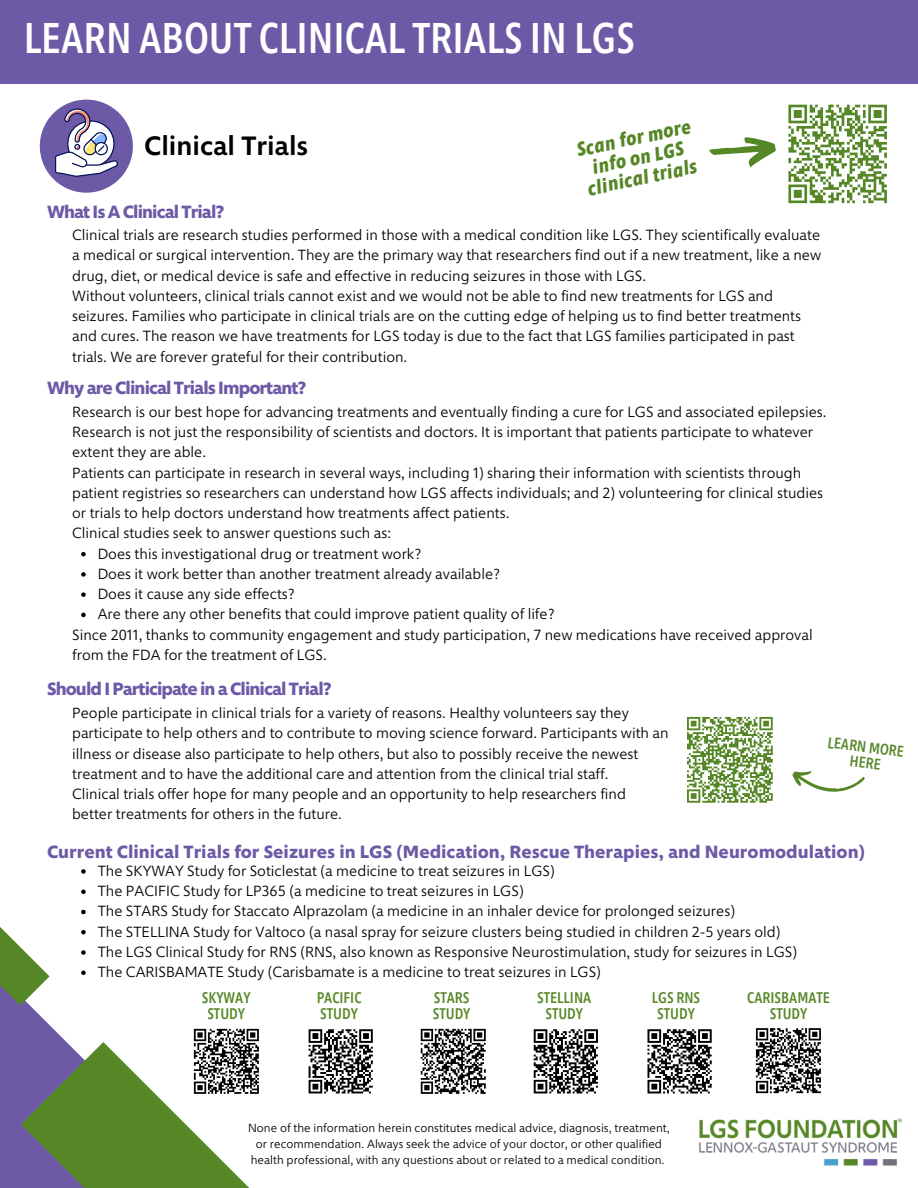
<style>
.page{position:relative;width:918px;height:1188px;background:#fff}
.page>*{position:absolute;margin:0;border:0;box-sizing:border-box;transform-origin:0 0}
.t1{font:500 condensed 43.8px "Morandi";color:#fff}
.t2{font:600 27px "Morandi";color:#000}
.t3{font:italic 700 condensed 19.8px/20.2px "Morandi";color:#568726;text-align:center}
.t4{font:700 18px "Morandi";letter-spacing:-.05em;color:#6c5aa7}
.t5{font:700 18px "Morandi";color:#6c5aa7}
.t6{font:500 condensed 15.75px/15.8px "Morandi";color:#568726;text-align:center}
.t7{font:300 15px/20.2px "Morandi";color:#000}
.t8{font:300 12px/16px "Morandi";color:#000;text-align:center}
</style>
<div class="page">
<div style="left:0;top:0;width:918px;height:84px;background:#6c5aa7"></div>
<div style="left:0;top:1005px;width:53px;height:183px;background:#6c5aa7"></div>
<svg style="left:0;top:927px;width:50px;height:78px"></svg>
<div style="left:40px;top:100px;width:93px;height:93px;background:#6c5aa7;border-radius:50%"></div>
<svg style="left:55px;top:108px;width:63px;height:69px"></svg>
<svg style="left:788px;top:104px;width:99px;height:100px"></svg>
<svg style="left:709px;top:137px;width:67px;height:30px"></svg>
<svg style="left:687px;top:716px;width:86px;height:87px"></svg>
<svg style="left:792px;top:771px;width:73px;height:21px"></svg>
<svg style="left:21px;top:1028px;width:238px;height:160px"></svg>
<svg style="left:308px;top:1029px;width:65px;height:65px"></svg>
<svg style="left:420px;top:1028px;width:66px;height:66px"></svg>
<svg style="left:533px;top:1029px;width:65px;height:65px"></svg>
<svg style="left:647px;top:1029px;width:65px;height:65px"></svg>
<svg style="left:81px;top:552px;width:5px;height:4px"></svg>
<svg style="left:81px;top:572px;width:5px;height:5px"></svg>
<svg style="left:81px;top:592px;width:5px;height:5px"></svg>
<svg style="left:81px;top:613px;width:5px;height:4px"></svg>
<svg style="left:755px;top:1028px;width:66px;height:66px"></svg>
<svg style="left:81px;top:869px;width:5px;height:5px"></svg>
<svg style="left:81px;top:889px;width:5px;height:5px"></svg>
<svg style="left:81px;top:910px;width:5px;height:4px"></svg>
<svg style="left:81px;top:930px;width:5px;height:4px"></svg>
<svg style="left:81px;top:950px;width:5px;height:5px"></svg>
<svg style="left:81px;top:970px;width:5px;height:5px"></svg>
<img style="left:699px;top:1118px;width:203px;height:48px">
<p class="t1" style="left:24px;top:6px;width:613px">LEARN ABOUT CLINICAL TRIALS IN LGS</p>
<p class="t2" style="left:144px;top:126px;width:166px">Clinical Trials</p>
<p class="t3" style="left:575px;top:140px;width:117px;rotate:-12deg">Scan for more info on LGS clinical trials</p>
<p class="t4" style="left:47px;top:198px;width:179px">What Is A Clinical Trial?</p>
<p class="t7" style="left:72px;top:225px;width:751px;text-align:justify">Clinical trials are research studies performed in those with a medical condition like LGS. They scientifically evaluate a medical or surgical intervention. They are the primary way that researchers find out if a new treatment, like a new drug, diet, or medical device is safe and effective in reducing seizures in those with LGS.</p>
<p class="t7" style="left:72px;top:286px;width:731px">Without volunteers, clinical trials cannot exist and we would not be able to find new treatments for LGS and seizures. Families who participate in clinical trials are on the cutting edge of helping us to find better treatments and cures. The reason we have treatments for LGS today is due to the fact that LGS families participated in past trials. We are forever grateful for their contribution.</p>
<p class="t4" style="left:47px;top:375px;width:261px">Why are Clinical Trials Important?</p>
<p class="t7" style="left:72px;top:402px;width:756px">Research is our best hope for advancing treatments and eventually finding a cure for LGS and associated epilepsies.<br>Research is not just the responsibility of scientists and doctors. It is important that patients participate to whatever extent they are able.</p>
<p class="t7" style="left:72px;top:462px;width:753px">Patients can participate in research in several ways, including 1) sharing their information with scientists through patient registries so researchers can understand how LGS affects individuals; and 2) volunteering for clinical studies or trials to help doctors understand how treatments affect patients.</p>
<p class="t7" style="left:72px;top:523px;width:321px">Clinical studies seek to answer questions such as:</p>
<p class="t7" style="left:98px;top:543px;width:325px">Does this investigational drug or treatment work?</p>
<p class="t7" style="left:98px;top:564px;width:404px">Does it work better than another treatment already available?</p>
<p class="t7" style="left:98px;top:584px;width:199px">Does it cause any side effects?</p>
<p class="t7" style="left:98px;top:604px;width:458px">Are there any other benefits that could improve patient quality of life?</p>
<p class="t7" style="left:72px;top:624px;width:742px">Since 2011, thanks to community engagement and study participation, 7 new medications have received approval from the FDA for the treatment of LGS.</p>
<p class="t4" style="left:47px;top:676px;width:286px">Should I Participate in a Clinical Trial?</p>
<p class="t7" style="left:72px;top:703px;width:598px">People participate in clinical trials for a variety of reasons. Healthy volunteers say they participate to help others and to contribute to moving science forward. Participants with an illness or disease also participate to help others, but also to possibly receive the newest treatment and to have the additional care and attention from the clinical trial staff.</p>
<p class="t7" style="left:72px;top:784px;width:555px">Clinical trials offer hope for many people and an opportunity to help researchers find better treatments for others in the future.</p>
<p class="t6" style="left:829px;top:734px;width:78px;rotate:7deg">LEARN MORE</p>
<p class="t6" style="left:851px;top:753px;width:33px;rotate:7deg">HERE</p>
<p class="t5" style="left:47px;top:839px;width:820px">Current Clinical Trials for Seizures in LGS (Medication, Rescue Therapies, and Neuromodulation)</p>
<p class="t7" style="left:98px;top:861px;width:459px">The SKYWAY Study for Soticlestat (a medicine to treat seizures in LGS)</p>
<p class="t7" style="left:98px;top:881px;width:428px">The PACIFIC Study for LP365 (a medicine to treat seizures in LGS)</p>
<p class="t7" style="left:98px;top:901px;width:639px">The STARS Study for Staccato Alprazolam (a medicine in an inhaler device for prolonged seizures)</p>
<p class="t7" style="left:98px;top:922px;width:685px">The STELLINA Study for Valtoco (a nasal spray for seizure clusters being studied in children 2-5 years old)</p>
<p class="t7" style="left:98px;top:942px;width:701px">The LGS Clinical Study for RNS (RNS, also known as Responsive Neurostimulation, study for seizures in LGS)</p>
<p class="t7" style="left:98px;top:962px;width:505px">The CARISBAMATE Study (Carisbamate is a medicine to treat seizures in LGS)</p>
<p class="t6" style="left:202px;top:990px;width:50px">SKYWAY</p>
<p class="t6" style="left:207px;top:1005px;width:39px">STUDY</p>
<p class="t6" style="left:317px;top:990px;width:46px">PACIFIC</p>
<p class="t6" style="left:320px;top:1005px;width:39px">STUDY</p>
<p class="t6" style="left:434px;top:990px;width:37px">STARS</p>
<p class="t6" style="left:433px;top:1005px;width:39px">STUDY</p>
<p class="t6" style="left:537px;top:990px;width:56px">STELLINA</p>
<p class="t6" style="left:545px;top:1005px;width:39px">STUDY</p>
<p class="t6" style="left:652px;top:990px;width:50px">LGS RNS</p>
<p class="t6" style="left:657px;top:1005px;width:39px">STUDY</p>
<p class="t6" style="left:747px;top:990px;width:84px">CARISBAMATE<br>STUDY</p>
<p class="t8" style="left:248px;top:1119px;width:423px">None of the information herein constitutes medical advice, diagnosis, treatment, or recommendation. Always seek the advice of your doctor, or other qualified health professional, with any questions about or related to a medical condition.</p>
</div>
